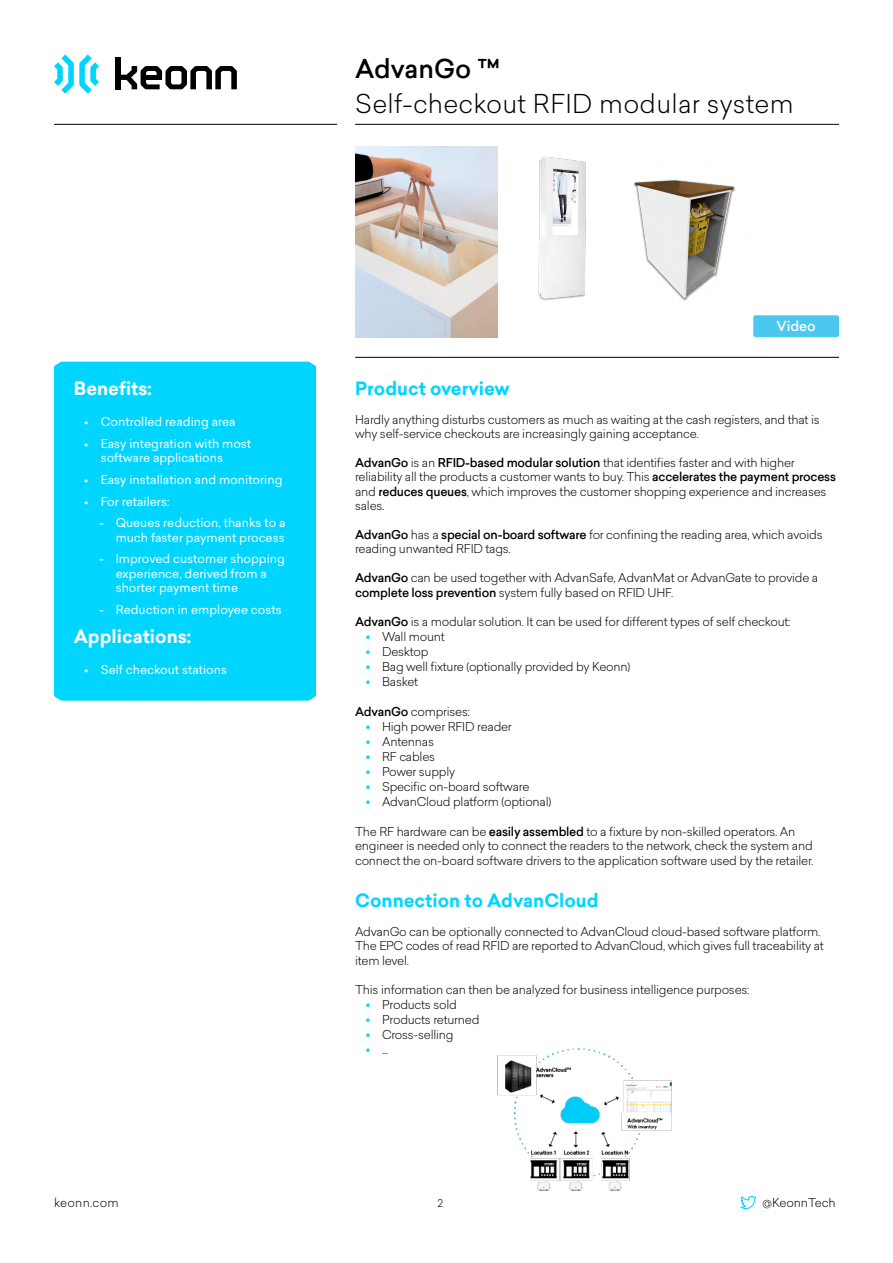
<style>
.page{position:relative;width:893px;height:1263px;background:#fff}
.page>*{position:absolute;margin:0;border:0;box-sizing:border-box;transform-origin:0 0}
.t1{font:300 25.5px "Sailec";letter-spacing:.01em;color:#000}
.t2{font:500 25.5px "Sailec";color:#000}
.t3{font:700 18px "Sailec";color:#00d5ff}
.t4{font:700 18px "Sailec";color:#fff}
.t5{font:500 13.5px "Sailec";color:#fff}
.t6{font:300 12px/14.4px "Sailec";letter-spacing:-.02em;color:#000}
.t7{font:12px/14.4px "Sailec";color:#fff}
.t8{font:300 12px "Sailec";letter-spacing:.02em;color:#000}
.t9{font:300 10.5px "Sailec";color:#000}
.s1{font-weight:500}
.s2{font-size:15px;color:#00d5ff}
</style>
<div class="page">
<svg style="left:54px;top:54px;width:45px;height:40px"></svg>
<div style="left:116px;top:57px;width:5px;height:32px;background:#000"></div>
<svg style="left:121px;top:66px;width:116px;height:23px"></svg>
<hr style="left:355px;top:124px;width:484px;height:1px;background:#000">
<hr style="left:54px;top:124px;width:283px;height:1px;background:#000">
<svg style="left:740px;top:1195px;width:17px;height:14px"></svg>
<hr style="left:355px;top:357px;width:484px;height:1px;background:#000">
<div style="left:54px;top:362px;width:262px;height:339px;background:#00d5ff"></div>
<img style="left:355px;top:147px;width:142px;height:190px">
<img style="left:538px;top:156px;width:48px;height:145px">
<img style="left:633px;top:179px;width:103px;height:122px">
<img style="left:497px;top:1048px;width:175px;height:143px">
<div style="left:755px;top:317px;width:82px;height:19px;background:#4bc8f0"></div>
<div style="left:753px;top:315px;width:86px;height:22px;border:3px solid #4bc8f0"></div>
<h1 class="t2" style="left:355px;top:51px;width:146px">AdvanGo ™</h1>
<h1 class="t1" style="left:355px;top:86px;width:440px">Self-checkout RFID modular system</h1>
<h2 class="t4" style="left:74px;top:375px;width:80px">Benefits:</h2>
<p class="t7" style="left:84px;top:414px;width:153px">• Controlled reading area</p>
<p class="t7" style="left:101px;top:436px;width:152px;text-indent:-16px">• Easy integration with most software applications</p>
<p class="t7" style="left:84px;top:472px;width:200px">• Easy installation and monitoring</p>
<p class="t7" style="left:84px;top:494px;width:87px">• For retailers:</p>
<p class="t7" style="left:99px;top:516px;width:188px;text-align:right">- Queues reduction, thanks to a much faster payment process</p>
<p class="t7" style="left:116px;top:552px;width:171px;text-indent:-16px">- Improved customer shopping experience, derived from a shorter payment time</p>
<p class="t7" style="left:99px;top:602px;width:184px">- Reduction in employee costs</p>
<h2 class="t4" style="left:74px;top:623px;width:119px">Applications:</h2>
<p class="t7" style="left:84px;top:662px;width:144px">• Self checkout stations</p>
<p class="t5" style="left:776px;top:317px;width:41px">Video</p>
<h2 class="t3" style="left:355px;top:376px;width:156px">Product overview</h2>
<p class="t6" style="left:355px;top:412px;width:466px">Hardly anything disturbs customers as much as waiting at the cash registers, and that is why self-service checkouts are increasingly gaining acceptance.</p>
<p class="t6" style="left:355px;top:455px;width:482px"><span class="s1">AdvanGo</span> is an <span class="s1">RFID-based modular solution</span> that identifies faster and with higher reliability all the products a customer wants to buy. This <span class="s1">accelerates the payment process </span>and <span class="s1">reduces queues</span>, which improves the customer shopping experience and increases sales.</p>
<p class="t6" style="left:355px;top:527px;width:469px"><span class="s1">AdvanGo</span> has a <span class="s1">special on-board software</span> for confining the reading area, which avoids reading unwanted RFID tags.</p>
<p class="t6" style="left:355px;top:570px;width:465px"><span class="s1">AdvanGo</span> can be used together with AdvanSafe, AdvanMat or AdvanGate to provide a <span class="s1">complete loss prevention</span> system fully based on RFID UHF.</p>
<p class="t6" style="left:355px;top:614px;width:437px"><span class="s1">AdvanGo</span> is a modular solution. It can be used for different types of self checkout:</p>
<p class="t6" style="left:366px;top:629px;width:81px"><span class="s2">•</span> Wall mount</p>
<p class="t6" style="left:366px;top:644px;width:65px"><span class="s2">•</span> Desktop</p>
<p class="t6" style="left:366px;top:659px;width:266px"><span class="s2">•</span> Bag well fixture (optionally provided by Keonn)</p>
<p class="t6" style="left:366px;top:674px;width:54px"><span class="s2">•</span> Basket</p>
<p class="t6" style="left:355px;top:704px;width:116px"><span class="s1">AdvanGo</span> comprises:</p>
<p class="t6" style="left:366px;top:719px;width:148px"><span class="s2">•</span> High power RFID reader</p>
<p class="t6" style="left:366px;top:734px;width:70px"><span class="s2">•</span> Antennas</p>
<p class="t6" style="left:366px;top:749px;width:71px"><span class="s2">•</span> RF cables</p>
<p class="t6" style="left:366px;top:764px;width:91px"><span class="s2">•</span> Power supply</p>
<p class="t6" style="left:366px;top:779px;width:165px"><span class="s2">•</span> Specific on-board software</p>
<p class="t6" style="left:366px;top:794px;width:187px"><span class="s2">•</span> AdvanCloud platform (optional)</p>
<p class="t6" style="left:355px;top:823px;width:460px">The RF hardware can be <span class="s1">easily assembled</span> to a fixture by non-skilled operators. An engineer is needed only to connect the readers to the network, check the system and connect the on-board software drivers to the application software used by the retailer.</p>
<h2 class="t3" style="left:355px;top:887px;width:245px">Connection to AdvanCloud</h2>
<p class="t6" style="left:355px;top:924px;width:470px">AdvanGo can be optionally connected to AdvanCloud cloud-based software platform.<br>The EPC codes of read RFID are reported to AdvanCloud, which gives full traceability at item level.</p>
<p class="t6" style="left:355px;top:982px;width:396px">This information can then be analyzed for business intelligence purposes:</p>
<p class="t6" style="left:366px;top:997px;width:93px"><span class="s2">•</span> Products sold</p>
<p class="t6" style="left:366px;top:1012px;width:115px"><span class="s2">•</span> Products returned</p>
<p class="t6" style="left:366px;top:1027px;width:89px"><span class="s2">•</span> Cross-selling</p>
<p class="t6" style="left:366px;top:1042px;width:24px"><span class="s2">•</span> ...</p>
<p class="t8" style="left:54px;top:1194px;width:66px">keonn.com</p>
<p class="t9" style="left:438px;top:1196px;width:7px">2</p>
<p class="t6" style="left:762px;top:1195px;width:75px">@KeonnTech</p>
</div>
